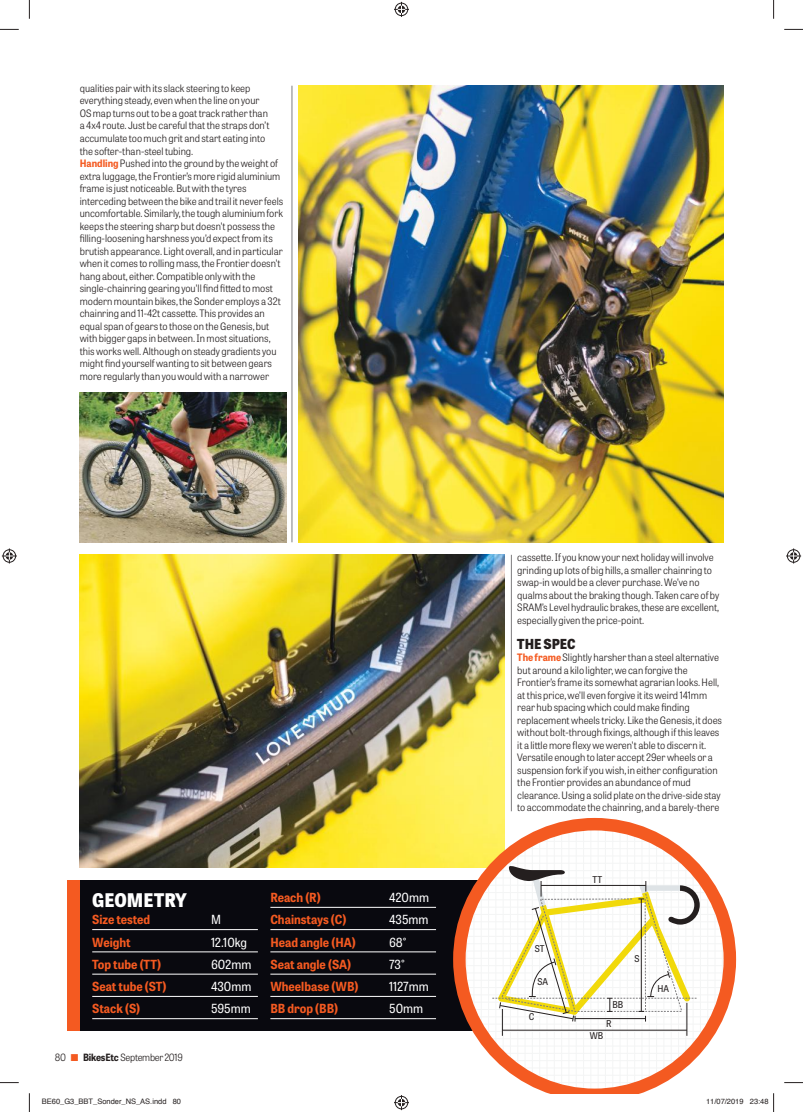
<style>
.page{position:relative;width:803px;height:1112px;background:#fff}
.page>*{position:absolute;margin:0;border:0;box-sizing:border-box;transform-origin:0 0}
.t1{font:800 18.75px "Tablet Gothic Narrow";color:#fff}
.t2{font:800 13.75px "Tablet Gothic Narrow";color:#241f1f}
.t3{font:700 12.5px "Tablet Gothic Narrow";color:#f45a21}
.t4{font:12.5px "Tablet Gothic Narrow";color:#fff}
.t5{font:300 10.12px/12.5px "Tablet Gothic Narrow";color:#241f1f}
.t6{font:300 10px "Tablet Gothic Narrow";letter-spacing:-.025em;color:#241f1f}
.t7{font:9.38px "Tablet Gothic Narrow";color:#241f1f}
.t8{font:7.5px "Helvetica";color:#241f1f}
.s1{font-weight:700;color:#f45a21}
.s2{color:#f45a21}
.s3{font-weight:700}
</style>
<div class="page">
<img style="left:80px;top:554px;width:425px;height:313px">
<img style="left:298px;top:86px;width:425px;height:456px">
<hr style="left:292px;top:86px;width:1px;height:456px;background:#7d7c7e">
<hr style="left:511px;top:554px;width:1px;height:257px;background:#7d7c7e">
<img style="left:80px;top:392px;width:206px;height:150px">
<div style="left:80px;top:879px;width:612px;height:150px;background:#09090f"></div>
<svg style="left:453px;top:817px;width:283px;height:275px"></svg>
<svg style="left:492px;top:862px;width:208px;height:173px;background:#efebd6"></svg>
<hr style="left:92px;top:929px;width:166px;height:1px;background:#fff">
<hr style="left:92px;top:951px;width:166px;height:1px;background:#fff">
<hr style="left:92px;top:973px;width:166px;height:1px;background:#fff">
<hr style="left:92px;top:995px;width:166px;height:1px;background:#fff">
<hr style="left:92px;top:1018px;width:166px;height:1px;background:#fff">
<hr style="left:270px;top:906px;width:166px;height:1px;background:#fff">
<hr style="left:270px;top:929px;width:166px;height:1px;background:#fff">
<hr style="left:270px;top:951px;width:166px;height:1px;background:#fff">
<hr style="left:270px;top:973px;width:166px;height:1px;background:#fff">
<hr style="left:270px;top:995px;width:166px;height:1px;background:#fff">
<hr style="left:270px;top:1018px;width:166px;height:1px;background:#fff">
<div style="left:67px;top:879px;width:13px;height:150px;background:#f45a21"></div>
<svg style="left:0;top:29px;width:19px;height:1px"></svg>
<svg style="left:784px;top:29px;width:19px;height:1px"></svg>
<svg style="left:0;top:1082px;width:19px;height:1px"></svg>
<svg style="left:784px;top:1082px;width:19px;height:1px"></svg>
<svg style="left:29px;top:0;width:1px;height:19px"></svg>
<svg style="left:29px;top:1093px;width:1px;height:18px"></svg>
<svg style="left:773px;top:0;width:1px;height:19px"></svg>
<svg style="left:394px;top:2px;width:15px;height:15px"></svg>
<svg style="left:394px;top:1095px;width:15px;height:14px"></svg>
<svg style="left:2px;top:548px;width:15px;height:15px"></svg>
<svg style="left:786px;top:548px;width:15px;height:15px"></svg>
<svg style="left:773px;top:1093px;width:1px;height:18px"></svg>
<p class="t5" style="left:80px;top:82px;width:205px">qualities pair with its slack steering to keep everything steady, even when the line on your<br>OS map turns out to be a goat track rather than<br>a 4x4 route. Just be careful that the straps don’t accumulate too much grit and start eating into<br>the softer-than-steel tubing.<br><span class="s1">Handling</span> Pushed into the ground by the weight of extra luggage, the Frontier’s more rigid aluminium frame is just noticeable. But with the tyres interceding between the bike and trail it never feels uncomfortable. Similarly, the tough aluminium fork keeps the steering sharp but doesn’t possess the filling-loosening harshness you’d expect from its brutish appearance. Light overall, and in particular when it comes to rolling mass, the Frontier doesn’t hang about, either. Compatible only with the single-chainring gearing you’ll find fitted to most modern mountain bikes, the Sonder employs a 32t chainring and 11-42t cassette. This provides an equal span of gears to those on the Genesis, but with bigger gaps in between. In most situations, this works well. Although on steady gradients you might find yourself wanting to sit between gears more regularly than you would with a narrower</p>
<h1 class="t1" style="left:92px;top:885px;width:96px">GEOMETRY</h1>
<p class="t3" style="left:92px;top:910px;width:60px">Size tested</p>
<p class="t4" style="left:211px;top:911px;width:11px">M</p>
<p class="t3" style="left:92px;top:933px;width:40px">Weight</p>
<p class="t4" style="left:211px;top:933px;width:38px">12.10kg</p>
<p class="t3" style="left:92px;top:955px;width:70px">Top tube (TT)</p>
<p class="t4" style="left:211px;top:955px;width:42px">602mm</p>
<p class="t3" style="left:92px;top:977px;width:76px">Seat tube (ST)</p>
<p class="t4" style="left:211px;top:977px;width:42px">430mm</p>
<p class="t3" style="left:92px;top:999px;width:50px">Stack (S)</p>
<p class="t4" style="left:211px;top:1000px;width:41px">595mm</p>
<p class="t3" style="left:270px;top:888px;width:52px">Reach (R)</p>
<p class="t4" style="left:389px;top:888px;width:41px">420mm</p>
<p class="t3" style="left:270px;top:910px;width:78px">Chainstays (C)</p>
<p class="t4" style="left:389px;top:911px;width:41px">435mm</p>
<p class="t3" style="left:270px;top:933px;width:87px">Head angle (HA)</p>
<p class="t4" style="left:389px;top:933px;width:19px">68°</p>
<p class="t3" style="left:270px;top:955px;width:82px">Seat angle (SA)</p>
<p class="t4" style="left:389px;top:955px;width:17px">73°</p>
<p class="t3" style="left:270px;top:977px;width:90px">Wheelbase (WB)</p>
<p class="t4" style="left:389px;top:977px;width:41px">1127mm</p>
<p class="t3" style="left:270px;top:999px;width:69px">BB drop (BB)</p>
<p class="t4" style="left:389px;top:1000px;width:35px">50mm</p>
<p class="t5" style="left:517px;top:550px;width:203px">cassette. If you know your next holiday will involve grinding up lots of big hills, a smaller chainring to swap-in would be a clever purchase. We’ve no qualms about the braking though. Taken care of by SRAM’s Level hydraulic brakes, these are excellent, especially given the price-point.</p>
<h2 class="t2" style="left:517px;top:633px;width:60px">THE SPEC</h2>
<p class="t5" style="left:517px;top:650px;width:206px"><span class="s1">The frame</span> Slightly harsher than a steel alternative but around a kilo lighter, we can forgive the Frontier’s frame its somewhat agrarian looks. Hell, at this price, we’ll even forgive it its weird 141mm rear hub spacing which could make finding replacement wheels tricky. Like the Genesis, it does without bolt-through fixings, although if this leaves it a little more flexy we weren’t able to discern it.<br>Versatile enough to later accept 29er wheels or a suspension fork if you wish, in either configuration the Frontier provides an abundance of mud clearance. Using a solid plate on the drive-side stay to accommodate the chainring, and a barely-there</p>
<p class="t7" style="left:535px;top:942px;width:11px">ST</p>
<p class="t7" style="left:538px;top:974px;width:12px">SA</p>
<p class="t7" style="left:529px;top:1009px;width:7px">C</p>
<p class="t7" style="left:592px;top:873px;width:11px">TT</p>
<p class="t7" style="left:634px;top:952px;width:7px">S</p>
<p class="t7" style="left:612px;top:998px;width:12px">BB</p>
<p class="t7" style="left:606px;top:1017px;width:7px">R</p>
<p class="t7" style="left:590px;top:1028px;width:15px">WB</p>
<p class="t7" style="left:657px;top:981px;width:13px">HA</p>
<p class="t6" style="left:55px;top:1050px;width:130px">80 <span class="s2">■</span> <span class="s3">BikesEtc</span> September 2019</p>
<p class="t8" style="left:42px;top:1095px;width:141px">BE60_G3_BBT_Sonder_NS_AS.indd 80</p>
<p class="t8" style="left:706px;top:1095px;width:64px">11/07/2019 23:48</p>
</div>
